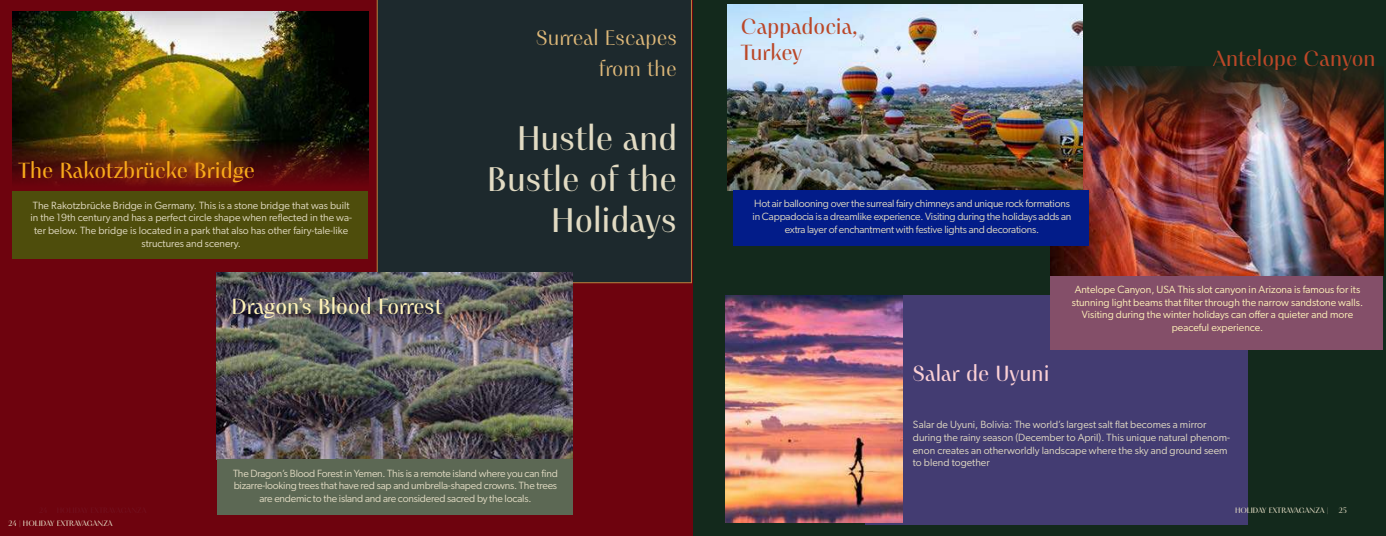
<style>
.page{position:relative;width:1386px;height:536px;background:#fff}
.page>*{position:absolute;margin:0;border:0;box-sizing:border-box;transform-origin:0 0}
.t1{font:34.12px/40.9px "PF Marlet Display";color:#e2dbc3;text-align:right}
.t2{font:21.88px/26.2px "PF Marlet Display";color:#ba4728}
.t3{font:21.88px "PF Marlet Display";color:#f8aa1b}
.t4{font:21.88px "PF Marlet Display";color:#fff3b9}
.t5{font:21.88px "PF Marlet Display";color:#fbd0d5}
.t6{font:300 21px/30.9px "PF Marlet Display";color:#deb879;text-align:right}
.t7{font:10.5px/12.6px "Gibson";letter-spacing:-.005em;color:#e2dbc3;text-align:center}
.t8{font:10.5px/12.6px "Gibson";color:#fff3b9;text-align:center}
.t9{font:7.88px "PF Marlet Display";color:#e2dbc3}
</style>
<div class="page">
<div style="left:692px;top:0;width:694px;height:536px;background:#13291c"></div>
<div style="left:0;top:0;width:693px;height:536px;background:#6e030e"></div>
<div style="left:865px;top:295px;width:383px;height:229px;background:#433c72"></div>
<div style="left:1051px;top:274px;width:332px;height:75px;background:#844f69"></div>
<img style="left:1050px;top:67px;width:334px;height:208px">
<div style="left:377px;top:0;width:315px;height:283px;background:#1d292d"></div>
<img style="left:726px;top:295px;width:176px;height:227px">
<img style="left:13px;top:11px;width:355px;height:174px">
<div style="left:13px;top:191px;width:355px;height:68px;background:#4e4d0c"></div>
<img style="left:217px;top:273px;width:355px;height:186px">
<div style="left:217px;top:459px;width:355px;height:56px;background:#5c6854"></div>
<img style="left:727px;top:4px;width:356px;height:187px">
<div style="left:733px;top:190px;width:356px;height:56px;background:#021c89"></div>
<h2 class="t3" style="left:19px;top:156px;width:238px">The Rakotzbrücke Bridge</h2>
<p class="t7" style="left:30px;top:199px;width:323px">The Rakotzbrücke Bridge in Germany. This is a stone bridge that was built in the 19th century and has a perfect circle shape when reflected in the wa&shy;ter below. The bridge is located in a park that also has other fairy-tale-like structures and scenery.</p>
<h2 class="t4" style="left:232px;top:293px;width:213px">Dragon’s Blood Forrest</h2>
<h3 class="t6" style="left:536px;top:23px;width:142px">Surreal Escapes from the</h3>
<h1 class="t1" style="left:487px;top:119px;width:191px">Hustle and<br>Bustle of the<br>Holidays</h1>
<p class="t9" style="left:9px;top:517px;width:106px">24 | HOLIDAY EXTRAVAGANZA</p>
<p class="t7" style="left:233px;top:466px;width:326px">The Dragon’s Blood Forest in Yemen. This is a remote island where you can find bizarre-looking trees that have red sap and umbrella-shaped crowns. The trees are endemic to the island and are considered sacred by the locals.</p>
<h2 class="t2" style="left:741px;top:14px;width:118px">Cappadocia,<br>Turkey</h2>
<p class="t7" style="left:753px;top:197px;width:320px">Hot air ballooning over the surreal fairy chimneys and unique rock formations in Cappadocia is a dreamlike experience. Visiting during the holidays adds an extra layer of enchantment with festive lights and decorations.</p>
<h2 class="t2" style="left:1213px;top:46px;width:164px">Antelope Canyon</h2>
<h2 class="t5" style="left:913px;top:359px;width:138px">Salar de Uyuni</h2>
<p class="t8" style="left:1072px;top:283px;width:293px">Antelope Canyon, USA This slot canyon in Arizona is famous for its stunning light beams that filter through the narrow sandstone walls.<br>Visiting during the winter holidays can offer a quieter and more peaceful experience.</p>
<p class="t7" style="left:913px;top:418px;width:319px;text-align:left">Salar de Uyuni, Bolivia: The world’s largest salt flat becomes a mirror during the rainy season (December to April). This unique natural phenom&shy;enon creates an otherworldly landscape where the sky and ground seem to blend together</p>
<p class="t9" style="left:1235px;top:505px;width:95px">HOLIDAY EXTRAVAGANZA |</p>
<p class="t9" style="left:1339px;top:505px;width:10px">25</p>
</div>
